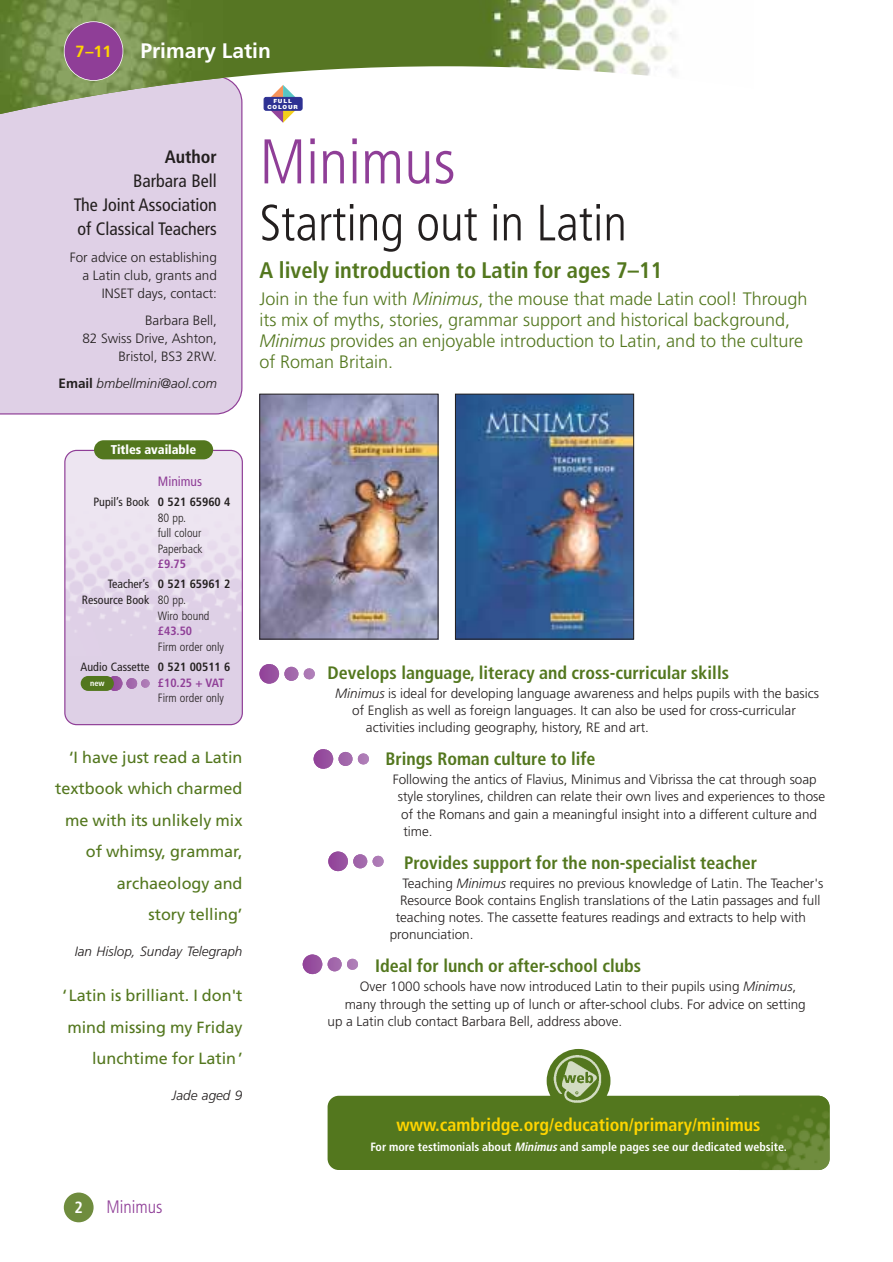
<style>
.page{position:relative;width:893px;height:1262px;background:#fff}
.page>*{position:absolute;margin:0;border:0;box-sizing:border-box;transform-origin:0 0}
.t1{font:300 condensed 63px "Frutiger";color:#8f3e97}
.t2{font:300 condensed 51px "Frutiger";color:#231f1f}
.t3{font:700 condensed 22.5px "Frutiger";color:#53771e}
.t4{font:700 21px "Frutiger";color:#fff}
.t5{font:300 18px/21px "Frutiger";color:#53771e}
.t6{font:700 condensed 18px "Frutiger";color:#53771e}
.t7{font:condensed 18px/24px "Frutiger";color:#231f1f;text-align:justify}
.t8{font:700 condensed 18px "Frutiger";color:#ffd500}
.t9{font:300 condensed 18px "Frutiger";color:#8f3e97}
.t10{font:700 condensed 18px "Frutiger";color:#231f1f}
.t11{font:16.2px/31.5px "Frutiger";color:#53771e;text-align:right}
.t12{font:700 16.2px "Frutiger";color:#ffd500}
.t13{font:700 condensed 16.2px "Frutiger";color:#fff}
.t14{font:300 13.5px/18px "Frutiger";color:#231f1f;text-align:right}
.t15{font:italic 300 13.5px "Frutiger";color:#231f1f}
.t16{font:condensed 13.5px "Frutiger";color:#8f3e97}
.t17{font:900 condensed 12.75px "Frutiger";color:#fff}
.t18{font:300 condensed 12px/15.6px "Frutiger";color:#231f1f}
.t19{font:700 condensed 12px "Frutiger";color:#fff}
.t20{font:700 condensed 12px "Frutiger";color:#8f3e97}
.t21{font:condensed 12px/15.6px "Frutiger";color:#231f1f;text-align:right}
.t22{font:700 condensed 12px "Frutiger";color:#231f1f}
.t23{font:700 condensed 8.25px "Frutiger";color:#fff}
.t24{font:900 5.7px/5.7px "Helvetica";letter-spacing:.14em;color:#fff;text-align:center}
.s1{font-weight:700;font-style:normal}
.s2{font-style:italic}
.s3{font-weight:400}
.s4{font-weight:700}
</style>
<div class="page">
<div style="left:0;top:115px;width:242px;height:299px;background:#dfd0e6"></div>
<img style="left:222px;top:0;width:452px;height:115px">
<img style="left:0;top:0;width:222px;height:115px">
<div style="left:64px;top:22px;width:59px;height:58px;background:#8f3e97;border-radius:50%"></div>
<div style="left:64px;top:21px;width:59px;height:60px;border:2px solid #fff;border-radius:50%"></div>
<div style="left:64px;top:1192px;width:30px;height:30px;background:#6f8c3e;border-radius:50%"></div>
<svg style="left:64px;top:450px;width:179px;height:275px;background:#e3d6e9"></svg>
<div style="left:94px;top:440px;width:119px;height:19px;background:#53771e;border-radius:10px"></div>
<img style="left:261px;top:396px;width:175px;height:241px">
<div style="left:259px;top:394px;width:179px;height:245px;border:1px solid #231f1f"></div>
<img style="left:457px;top:396px;width:175px;height:241px">
<div style="left:455px;top:394px;width:179px;height:245px;border:1px solid #231f1f"></div>
<svg style="left:109px;top:676px;width:42px;height:15px"></svg>
<div style="left:81px;top:676px;width:33px;height:15px;background:#53771e;border-radius:7px"></div>
<div style="left:327px;top:1095px;width:502px;height:75px;background:#53771e;border-radius:11px"></div>
<img style="left:740px;top:1095px;width:89px;height:75px">
<img style="left:546px;top:1049px;width:64px;height:54px">
<svg style="left:259px;top:664px;width:56px;height:19px"></svg>
<svg style="left:313px;top:749px;width:56px;height:19px"></svg>
<svg style="left:328px;top:851px;width:56px;height:20px"></svg>
<svg style="left:303px;top:954px;width:55px;height:20px"></svg>
<svg style="left:264px;top:85px;width:38px;height:38px"></svg>
<div style="left:264px;top:97px;width:38px;height:14px;background:#2e3193;border:1px solid #2e3193;border-radius:2px"></div>
<p class="t12" style="left:76px;top:45px;width:38px">7–11</p>
<h3 class="t4" style="left:140px;top:42px;width:132px">Primary Latin</h3>
<h3 class="t10" style="left:165px;top:150px;width:54px">Author</h3>
<h3 class="t7" style="left:74px;top:170px;width:145px;text-indent:59px">Barbara Bell The Joint Association of Classical Teachers</h3>
<p class="t14" style="left:70px;top:249px;width:149px">For advice on establishing a Latin club, grants and<br>INSET days, contact:</p>
<p class="t14" style="left:82px;top:312px;width:136px">Barbara Bell,<br>82 Swiss Drive, Ashton,<br>Bristol, BS3 2RW.</p>
<p class="t15" style="left:59px;top:378px;width:160px"><span class="s1">Email</span> bmbellmini@aol.com</p>
<p class="t24" style="left:267px;top:98px;width:32px">FULL<br>COLOUR</p>
<h1 class="t1" style="left:259px;top:136px;width:197px">Minimus</h1>
<h2 class="t2" style="left:259px;top:202px;width:369px">Starting out in Latin</h2>
<h3 class="t3" style="left:259px;top:261px;width:404px">A lively introduction to Latin for ages 7–11</h3>
<h3 class="t5" style="left:259px;top:290px;width:549px">Join in the fun with <span class="s2">Minimus</span>, the mouse that made Latin cool! Through its mix of myths, stories, grammar support and historical background, <span class="s2">Minimus</span> provides an enjoyable introduction to Latin, and to the culture of Roman Britain.</h3>
<p class="t17" style="left:111px;top:444px;width:87px">Titles available</p>
<p class="t16" style="left:158px;top:476px;width:46px">Minimus</p>
<p class="t18" style="left:158px;top:495px;width:74px;text-indent:-64px"><span class="s3">Pupil’s Book</span> <span class="s4">0 521 65960 4<br></span>80 pp.<br>full colour<br>Paperback</p>
<p class="t20" style="left:158px;top:559px;width:30px">£9.75</p>
<p class="t22" style="left:158px;top:579px;width:74px">0 521 65961 2</p>
<p class="t18" style="left:158px;top:593px;width:53px">80 pp.<br>Wiro bound</p>
<p class="t20" style="left:158px;top:626px;width:36px">£43.50</p>
<p class="t18" style="left:81px;top:637px;width:151px;line-height:20.1px;text-indent:77px">Firm order only<br><span class="s3">Audio Cassette</span> <span class="s4">0 521 00511 6</span></p>
<p class="t20" style="left:158px;top:677px;width:68px">£10.25 + VAT</p>
<p class="t18" style="left:158px;top:691px;width:68px">Firm order only</p>
<p class="t21" style="left:82px;top:577px;width:69px">Teacher’s<br>Resource Book</p>
<p class="t23" style="left:90px;top:679px;width:16px">new</p>
<p class="t11" style="left:55px;top:742px;width:189px">‘I have just read a Latin textbook which charmed me with its unlikely mix of whimsy, grammar, archaeology and<br>story telling’</p>
<p class="t15" style="left:75px;top:946px;width:169px">Ian Hislop, Sunday Telegraph</p>
<p class="t11" style="left:62px;top:981px;width:182px">‘Latin is brilliant. I don't mind missing my Friday lunchtime for Latin’</p>
<p class="t15" style="left:172px;top:1089px;width:72px">Jade aged 9</p>
<p class="t13" style="left:74px;top:1200px;width:10px">2</p>
<h3 class="t9" style="left:106px;top:1199px;width:57px">Minimus</h3>
<h3 class="t6" style="left:327px;top:665px;width:403px">Develops language, literacy and cross-curricular skills</h3>
<p class="t14" style="left:335px;top:685px;width:485px"><span class="s2">Minimus</span> is ideal for developing language awareness and helps pupils with the basics</p>
<p class="t14" style="left:352px;top:702px;width:445px">of English as well as foreign languages. It can also be used for cross-curricular</p>
<p class="t14" style="left:366px;top:719px;width:284px">activities including geography, history, RE and art.</p>
<h3 class="t6" style="left:385px;top:751px;width:211px">Brings Roman culture to life</h3>
<p class="t14" style="left:393px;top:771px;width:425px">Following the antics of Flavius, Minimus and Vibrissa the cat through soap</p>
<p class="t14" style="left:398px;top:788px;width:429px">style storylines, children can relate their own lives and experiences to those</p>
<p class="t14" style="left:401px;top:806px;width:417px">of the Romans and gain a meaningful insight into a different culture and</p>
<p class="t14" style="left:403px;top:823px;width:31px">time.</p>
<h3 class="t6" style="left:404px;top:855px;width:354px">Provides support for the non-specialist teacher</h3>
<p class="t14" style="left:402px;top:875px;width:422px">Teaching <span class="s2">Minimus</span> requires no previous knowledge of Latin. The Teacher's</p>
<p class="t14" style="left:400px;top:892px;width:422px">Resource Book contains English translations of the Latin passages and full</p>
<p class="t14" style="left:395px;top:909px;width:412px">teaching notes. The cassette features readings and extracts to help with</p>
<p class="t14" style="left:390px;top:926px;width:85px">pronunciation.</p>
<h3 class="t6" style="left:375px;top:958px;width:267px">Ideal for lunch or after-school clubs</h3>
<p class="t14" style="left:360px;top:978px;width:438px">Over 1000 schools have now introduced Latin to their pupils using <span class="s2">Minimus</span>,</p>
<p class="t14" style="left:344px;top:995px;width:462px">many through the setting up of lunch or after-school clubs. For advice on setting</p>
<p class="t14" style="left:327px;top:1013px;width:296px">up a Latin club contact Barbara Bell, address above.</p>
<h3 class="t8" style="left:396px;top:1117px;width:365px">www.cambridge.org/education/primary/minimus</h3>
<p class="t19" style="left:370px;top:1142px;width:418px">For more testimonials about <span class="s2">Minimus</span>and sample pages see our dedicated website.</p>
</div>
